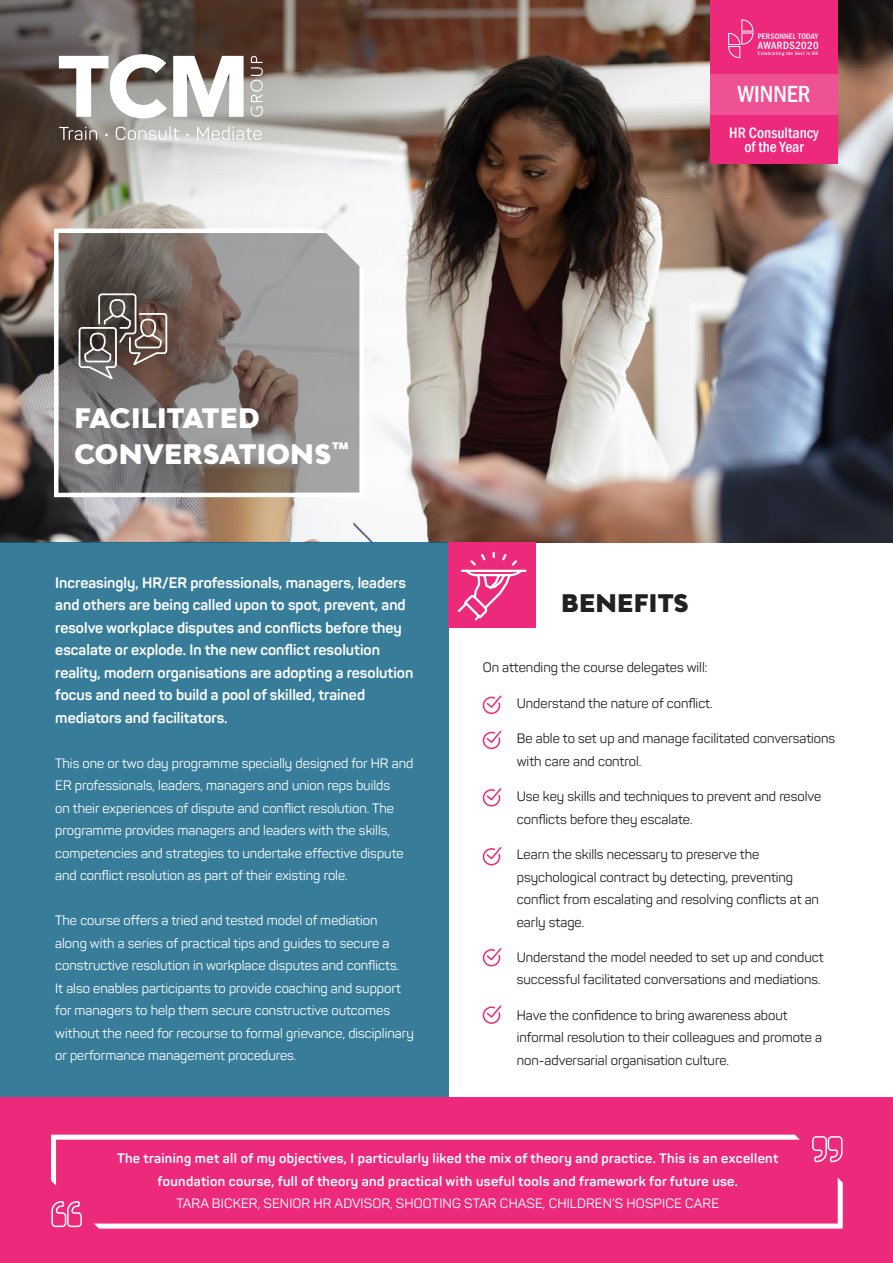
<style>
.page{position:relative;width:893px;height:1263px;background:#fff}
.page>*{position:absolute;margin:0;border:0;box-sizing:border-box;transform-origin:0 0}
.t1{font:900 26.7px/36px "Bw Modelica";letter-spacing:.01em;color:#fff}
.t2{font:900 24px "Bw Modelica";letter-spacing:.01em;color:#202121}
.t3{font:500 condensed 24px "Franklin Gothic";color:#fff}
.t4{font:500 condensed 15.6px/14.9px "Franklin Gothic";color:#fff;text-align:center}
.t5{font:700 15px/22.5px "Panton";color:#fff}
.t6{font:13.5px/22.5px "Panton";color:#fff}
.t7{font:13.5px/22.5px "Panton";color:#202121}
.t8{font:700 13.5px/22.5px "Panton";letter-spacing:.025em;color:#fff;text-align:center}
.t9{font:500 condensed 10.8px "Franklin Gothic";letter-spacing:.035em;color:#fff}
.t10{font:500 condensed 8.1px "Franklin Gothic";letter-spacing:.025em;color:#fff}
.t11{font:500 condensed 4.95px "Franklin Gothic";letter-spacing:.105em;color:#fff}
.s1{font-size:24px}
</style>
<div class="page">
<img style="left:0;top:363px;width:893px;height:179px">
<img style="left:0;top:0;width:893px;height:363px">
<svg style="left:54px;top:229px;width:310px;height:268px;background:#8d8885"></svg>
<div style="left:0;top:542px;width:449px;height:721px;background:#377c99"></div>
<svg style="left:482px;top:695px;width:20px;height:19px"></svg>
<div style="left:449px;top:542px;width:87px;height:86px;background:#ec297b"></div>
<svg style="left:457px;top:551px;width:70px;height:70px"></svg>
<svg style="left:59px;top:54px;width:108px;height:64px"></svg>
<svg style="left:173px;top:56px;width:71px;height:61px"></svg>
<svg style="left:251px;top:56px;width:12px;height:61px"></svg>
<svg style="left:59px;top:127px;width:38px;height:13px"></svg>
<svg style="left:116px;top:126px;width:63px;height:14px"></svg>
<svg style="left:197px;top:126px;width:65px;height:14px"></svg>
<div style="left:710px;top:0;width:128px;height:163px;background:#ec297b"></div>
<svg style="left:728px;top:19px;width:25px;height:39px"></svg>
<div style="left:710px;top:75px;width:128px;height:40px;background:#ef5294"></div>
<svg style="left:78px;top:292px;width:90px;height:90px;background:#6e625d"></svg>
<svg style="left:482px;top:730px;width:20px;height:20px"></svg>
<svg style="left:482px;top:788px;width:20px;height:19px"></svg>
<svg style="left:482px;top:847px;width:20px;height:19px"></svg>
<svg style="left:482px;top:948px;width:20px;height:19px"></svg>
<svg style="left:482px;top:1005px;width:20px;height:19px"></svg>
<div style="left:0;top:1097px;width:893px;height:166px;background:#ec297b"></div>
<svg style="left:51px;top:1135px;width:792px;height:93px"></svg>
<p class="t10" style="left:758px;top:31px;width:62px">PERSONNEL TODAY</p>
<p class="t9" style="left:758px;top:38px;width:62px">AWARDS2020</p>
<p class="t11" style="left:758px;top:51px;width:62px">Celebrating the best in HR</p>
<h2 class="t3" style="left:737px;top:79px;width:75px">WINNER</h2>
<p class="t4" style="left:729px;top:125px;width:91px">HR Consultancy of the Year</p>
<h1 class="t1" style="left:74px;top:399px;width:277px">FACILITATED<br>CONVERSATIONS<span class="s1">™</span></h1>
<p class="t5" style="left:55px;top:571px;width:359px">Increasingly, HR/ER professionals, managers, leaders and others are being called upon to spot, prevent, and resolve workplace disputes and conflicts before they escalate or explode. In the new conflict resolution reality, modern organisations are adopting a resolution focus and need to build a pool of skilled, trained mediators and facilitators.</p>
<p class="t6" style="left:55px;top:751px;width:360px">This one or two day programme specially designed for HR and ER professionals, leaders, managers and union reps builds<br>on their experiences of dispute and conflict resolution. The programme provides managers and leaders with the skills, competencies and strategies to undertake effective dispute and conflict resolution as part of their existing role.</p>
<p class="t6" style="left:55px;top:909px;width:360px">The course offers a tried and tested model of mediation<br>along with a series of practical tips and guides to secure a constructive resolution in workplace disputes and conflicts.<br>It also enables participants to provide coaching and support for managers to help them secure constructive outcomes without the need for recourse to formal grievance, disciplinary or performance management procedures.</p>
<h2 class="t2" style="left:561px;top:587px;width:129px">BENEFITS</h2>
<p class="t7" style="left:483px;top:656px;width:226px">On attending the course delegates will:</p>
<p class="t7" style="left:517px;top:692px;width:197px">Understand the nature of conflict.</p>
<p class="t7" style="left:517px;top:727px;width:320px">Be able to set up and manage facilitated conversations with care and control.</p>
<p class="t7" style="left:517px;top:785px;width:306px">Use key skills and techniques to prevent and resolve conflicts before they escalate.</p>
<p class="t7" style="left:517px;top:843px;width:304px">Learn the skills necessary to preserve the psychological contract by detecting, preventing conflict from escalating and resolving conflicts at an early stage.</p>
<p class="t7" style="left:517px;top:946px;width:308px">Understand the model needed to set up and conduct successful facilitated conversations and mediations.</p>
<p class="t7" style="left:517px;top:1003px;width:307px">Have the confidence to bring awareness about informal resolution to their colleagues and promote a non-adversarial organisation culture.</p>
<p class="t8" style="left:117px;top:1147px;width:663px">The training met all of my objectives, I particularly liked the mix of theory and practice. This is an excellent foundation course, full of theory and practical with useful tools and framework for future use.</p>
<p class="t6" style="left:176px;top:1192px;width:544px">TARA BICKER, SENIOR HR ADVISOR, SHOOTING STAR CHASE, CHILDREN’S HOSPICE CARE</p>
</div>
